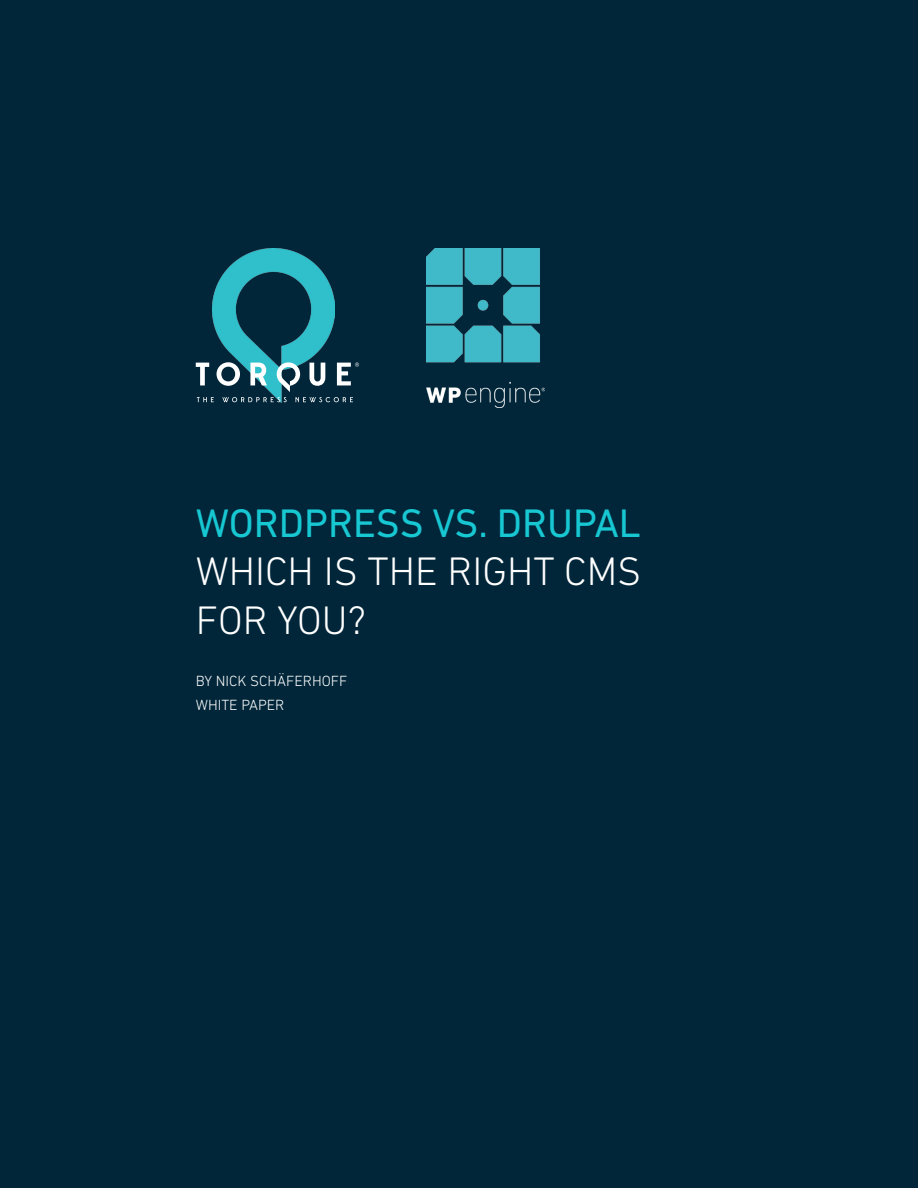
<style>
.page{position:relative;width:918px;height:1188px;background:#012639}
.page>*{position:absolute;margin:0;border:0;box-sizing:border-box;transform-origin:0 0}
.t1{font:300 40.5px/48.6px "DIN Next LT Pro";color:#fff}
.t2{font:40.5px "DIN Next LT Pro";color:#17c7d2}
.t3{font:300 15px/24.8px "DIN Next LT Pro";color:#fff}
</style>
<div class="page">
<img style="left:426px;top:248px;width:119px;height:159px">
<img style="left:213px;top:248px;width:122px;height:114px">
<svg style="left:196px;top:362px;width:163px;height:40px"></svg>
<h1 class="t2" style="left:196px;top:500px;width:447px">WORDPRESS VS. DRUPAL</h1>
<h1 class="t1" style="left:196px;top:547px;width:447px">WHICH IS THE RIGHT CMS<br>FOR YOU?</h1>
<p class="t3" style="left:196px;top:668px;width:153px">BY NICK SCHÄFERHOFF<br>WHITE PAPER</p>
</div>
